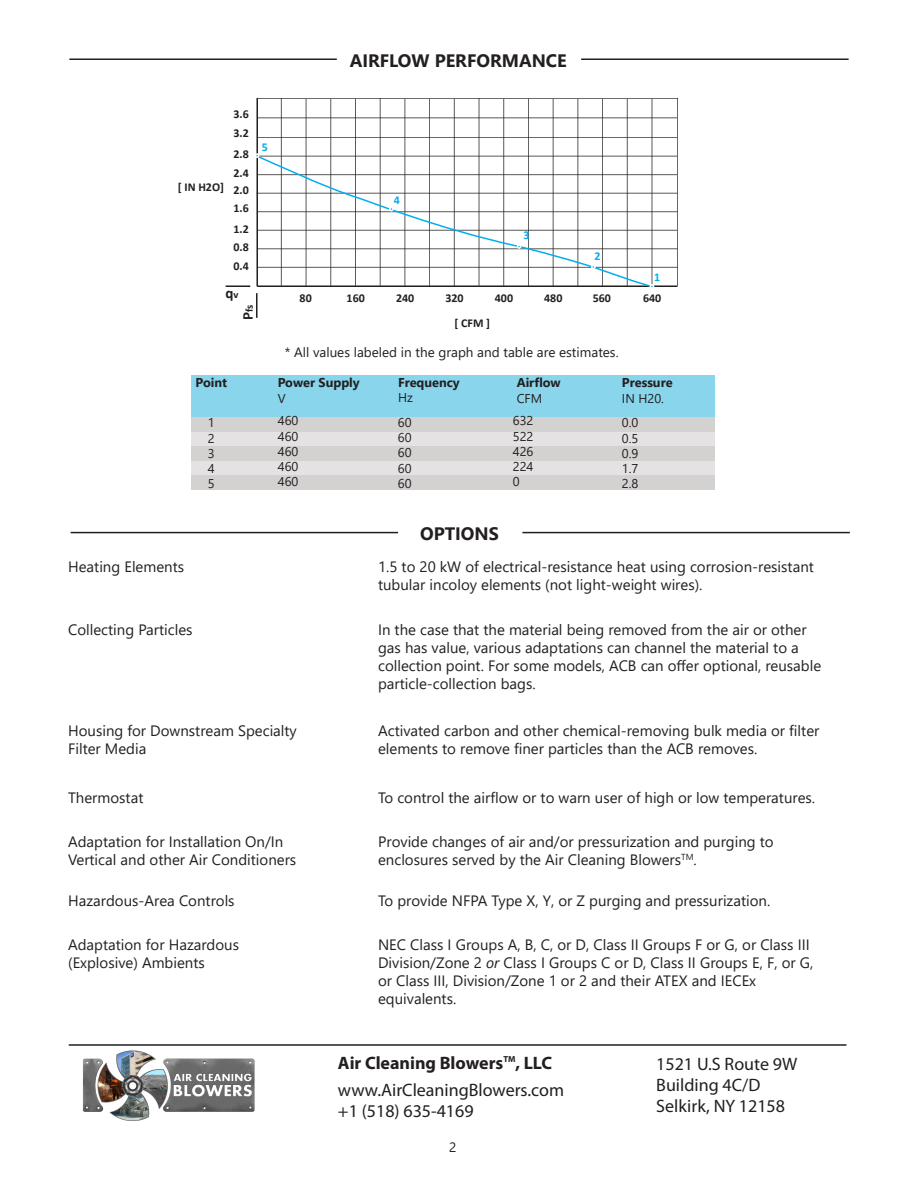
<style>
.page{position:relative;width:918px;height:1188px;background:#fff}
.page>*{position:absolute;margin:0;border:0;box-sizing:border-box;transform-origin:0 0}
.t1{font:18px "Myriad Pro";color:#231f20}
.t2{font:700 18px "Segoe UI";color:#231f20}
.t3{font:700 18px "Myriad Pro";color:#231f20}
.t4{font:15px/18px "Segoe UI";color:#231f20}
.Sub_Head{font:700 15px "Calibri";color:#231f20}
.t5{font:13.5px "Segoe UI";color:#231f20}
.t6{font:12.75px "Segoe UI";color:#231f20}
.t7{font:700 12.75px "Segoe UI";color:#231f20}
.Sub_Head-2{font:700 12px "Calibri";color:#231f20}
.Sub_Head-3{font:700 12px "Calibri";color:#00aeef}
.Sub_Head-4{font:700 10.5px "Calibri";color:#231f20}
.s1{font-size:10.5px}
.s2{font-size:15px}
.s3{font-style:italic}
</style>
<div class="page">
<div style="left:191px;top:475px;width:524px;height:15px;background:#d4d1d1"></div>
<hr style="left:256px;top:98px;width:2px;height:188px;background:#231f20">
<hr style="left:257px;top:285px;width:420px;height:2px;background:#231f20">
<hr style="left:258px;top:267px;width:420px;height:1px;background:#231f20">
<hr style="left:257px;top:211px;width:421px;height:1px;background:#231f20">
<hr style="left:258px;top:249px;width:420px;height:1px;background:#231f20">
<hr style="left:257px;top:193px;width:420px;height:1px;background:#231f20">
<hr style="left:257px;top:156px;width:420px;height:1px;background:#231f20">
<hr style="left:257px;top:230px;width:420px;height:1px;background:#231f20">
<hr style="left:258px;top:174px;width:419px;height:1px;background:#231f20">
<hr style="left:258px;top:137px;width:419px;height:1px;background:#231f20">
<hr style="left:258px;top:98px;width:420px;height:1px;background:#231f20">
<hr style="left:258px;top:118px;width:419px;height:1px;background:#231f20">
<hr style="left:306px;top:99px;width:1px;height:187px;background:#231f20">
<hr style="left:405px;top:99px;width:1px;height:187px;background:#231f20">
<hr style="left:503px;top:99px;width:1px;height:187px;background:#231f20">
<hr style="left:331px;top:99px;width:1px;height:187px;background:#231f20">
<hr style="left:429px;top:99px;width:1px;height:187px;background:#231f20">
<hr style="left:528px;top:99px;width:1px;height:187px;background:#231f20">
<hr style="left:355px;top:99px;width:1px;height:187px;background:#231f20">
<hr style="left:454px;top:99px;width:1px;height:187px;background:#231f20">
<hr style="left:553px;top:99px;width:1px;height:187px;background:#231f20">
<hr style="left:578px;top:99px;width:1px;height:187px;background:#231f20">
<hr style="left:602px;top:99px;width:1px;height:187px;background:#231f20">
<hr style="left:627px;top:99px;width:1px;height:187px;background:#231f20">
<hr style="left:652px;top:99px;width:1px;height:187px;background:#231f20">
<hr style="left:677px;top:98px;width:1px;height:188px;background:#231f20">
<hr style="left:281px;top:98px;width:1px;height:188px;background:#231f20">
<hr style="left:380px;top:98px;width:1px;height:188px;background:#231f20">
<hr style="left:479px;top:98px;width:1px;height:188px;background:#231f20">
<hr style="left:226px;top:285px;width:24px;height:2px;background:#231f20">
<hr style="left:256px;top:293px;width:2px;height:25px;background:#231f20">
<svg style="left:256px;top:154px;width:400px;height:133px"></svg>
<svg style="left:650px;top:284px;width:4px;height:3px"></svg>
<svg style="left:591px;top:265px;width:5px;height:4px"></svg>
<svg style="left:256px;top:153px;width:3px;height:5px"></svg>
<svg style="left:389px;top:207px;width:5px;height:4px"></svg>
<svg style="left:517px;top:244px;width:4px;height:5px"></svg>
<hr style="left:581px;top:58px;width:268px;height:2px;background:#231f20">
<hr style="left:69px;top:58px;width:268px;height:2px;background:#231f20">
<hr style="left:522px;top:532px;width:328px;height:1px;background:#231f20">
<hr style="left:71px;top:532px;width:327px;height:1px;background:#231f20">
<hr style="left:69px;top:1044px;width:777px;height:2px;background:#231f20">
<img style="left:83px;top:1050px;width:172px;height:71px">
<div style="left:191px;top:375px;width:524px;height:42px;background:#88d5ec"></div>
<div style="left:191px;top:460px;width:524px;height:15px;background:#e5e2e3"></div>
<div style="left:191px;top:431px;width:524px;height:15px;background:#e5e2e3"></div>
<div style="left:191px;top:446px;width:524px;height:14px;background:#d4d1d1"></div>
<div style="left:191px;top:417px;width:524px;height:14px;background:#d4d1d1"></div>
<p class="t2" style="left:350px;top:44px;width:218px">AIRFLOW PERFORMANCE</p>
<p class="Sub_Head-2" style="left:234px;top:106px;width:17px">3.6</p>
<p class="Sub_Head-2" style="left:234px;top:124px;width:17px">3.2</p>
<p class="Sub_Head-2" style="left:234px;top:145px;width:17px">2.8</p>
<p class="Sub_Head-2" style="left:178px;top:178px;width:48px">[ IN H2O]</p>
<p class="Sub_Head-2" style="left:234px;top:165px;width:17px">2.4</p>
<p class="Sub_Head-2" style="left:234px;top:181px;width:17px">2.0</p>
<p class="Sub_Head-2" style="left:234px;top:199px;width:17px">1.6</p>
<p class="Sub_Head-2" style="left:234px;top:220px;width:17px">1.2</p>
<p class="Sub_Head-2" style="left:234px;top:239px;width:17px">0.8</p>
<p class="Sub_Head-2" style="left:234px;top:258px;width:17px">0.4</p>
<p class="Sub_Head" style="left:225px;top:282px;width:15px">q<span class="s1">v</span></p>
<p class="Sub_Head-4" style="left:242px;top:320px;width:17px;rotate:-90deg"><span class="s2">P</span>fs</p>
<p class="Sub_Head-3" style="left:262px;top:139px;width:8px">5</p>
<p class="t7" style="left:196px;top:370px;width:33px">Point</p>
<p class="t6" style="left:208px;top:411px;width:8px">1</p>
<p class="t6" style="left:208px;top:426px;width:8px">2</p>
<p class="t6" style="left:208px;top:441px;width:8px">3</p>
<p class="t6" style="left:208px;top:457px;width:8px">4</p>
<p class="t6" style="left:208px;top:472px;width:8px">5</p>
<p class="Sub_Head-2" style="left:300px;top:290px;width:14px">80</p>
<p class="Sub_Head-3" style="left:394px;top:191px;width:8px">4</p>
<p class="Sub_Head-3" style="left:523px;top:227px;width:8px">3</p>
<p class="Sub_Head-3" style="left:594px;top:247px;width:8px">2</p>
<p class="Sub_Head-3" style="left:654px;top:269px;width:8px">1</p>
<p class="Sub_Head-2" style="left:347px;top:290px;width:20px">160</p>
<p class="Sub_Head-2" style="left:396px;top:290px;width:20px">240</p>
<p class="Sub_Head-2" style="left:445px;top:290px;width:20px">320</p>
<p class="Sub_Head-2" style="left:495px;top:290px;width:20px">400</p>
<p class="Sub_Head-2" style="left:544px;top:290px;width:20px">480</p>
<p class="Sub_Head-2" style="left:593px;top:290px;width:20px">560</p>
<p class="Sub_Head-2" style="left:643px;top:290px;width:20px">640</p>
<p class="Sub_Head-2" style="left:455px;top:314px;width:37px">[ CFM ]</p>
<p class="t5" style="left:285px;top:339px;width:335px">* All values labeled in the graph and table are estimates.</p>
<p class="t7" style="left:278px;top:371px;width:83px">Power Supply</p>
<p class="t6" style="left:278px;top:386px;width:9px">V</p>
<p class="t6" style="left:278px;top:409px;width:22px">460</p>
<p class="t6" style="left:278px;top:424px;width:22px">460</p>
<p class="t6" style="left:278px;top:439px;width:22px">460</p>
<p class="t6" style="left:278px;top:455px;width:22px">460</p>
<p class="t6" style="left:278px;top:470px;width:22px">460</p>
<p class="t7" style="left:398px;top:370px;width:63px">Frequency</p>
<p class="t6" style="left:398px;top:386px;width:16px">Hz</p>
<p class="t6" style="left:398px;top:410px;width:15px">60</p>
<p class="t6" style="left:398px;top:425px;width:15px">60</p>
<p class="t6" style="left:398px;top:441px;width:15px">60</p>
<p class="t6" style="left:398px;top:456px;width:15px">60</p>
<p class="t6" style="left:398px;top:471px;width:15px">60</p>
<p class="t7" style="left:517px;top:371px;width:46px">Airflow</p>
<p class="t6" style="left:517px;top:386px;width:27px">CFM</p>
<p class="t6" style="left:513px;top:409px;width:22px">632</p>
<p class="t6" style="left:513px;top:424px;width:22px">522</p>
<p class="t6" style="left:513px;top:439px;width:22px">426</p>
<p class="t6" style="left:513px;top:455px;width:22px">224</p>
<p class="t6" style="left:513px;top:470px;width:8px">0</p>
<p class="t7" style="left:622px;top:371px;width:52px">Pressure</p>
<p class="t6" style="left:622px;top:386px;width:43px">IN H20.</p>
<p class="t6" style="left:622px;top:411px;width:18px">0.0</p>
<p class="t6" style="left:622px;top:426px;width:18px">0.5</p>
<p class="t6" style="left:622px;top:441px;width:18px">0.9</p>
<p class="t6" style="left:622px;top:457px;width:18px">1.7</p>
<p class="t6" style="left:622px;top:472px;width:18px">2.8</p>
<p class="t2" style="left:420px;top:517px;width:80px">OPTIONS</p>
<p class="t4" style="left:68px;top:556px;width:118px">Heating Elements</p>
<p class="t4" style="left:68px;top:619px;width:126px">Collecting Particles</p>
<p class="t4" style="left:68px;top:720px;width:230px">Housing for Downstream Specialty<br>Filter Media</p>
<p class="t4" style="left:68px;top:788px;width:77px">Thermostat</p>
<p class="t4" style="left:68px;top:831px;width:217px">Adaptation for Installation On/In</p>
<p class="t4" style="left:68px;top:849px;width:230px">Vertical and other Air Conditioners</p>
<p class="t4" style="left:68px;top:890px;width:168px">Hazardous-Area Controls</p>
<p class="t4" style="left:68px;top:935px;width:172px">Adaptation for Hazardous</p>
<p class="t4" style="left:68px;top:953px;width:138px">(Explosive) Ambients</p>
<p class="t4" style="left:378px;top:556px;width:437px">1.5 to 20 kW of electrical-resistance heat using corrosion-resistant tubular incoloy elements (not light-weight wires).</p>
<p class="t4" style="left:378px;top:619px;width:445px">In the case that the material being removed from the air or other gas has value, various adaptations can channel the material to a collection point. For some models, ACB can offer optional, reusable particle-collection bags.</p>
<p class="t4" style="left:378px;top:720px;width:443px">Activated carbon and other chemical-removing bulk media or filter</p>
<p class="t4" style="left:378px;top:738px;width:381px">elements to remove finer particles than the ACB removes.</p>
<p class="t4" style="left:378px;top:788px;width:439px">To control the airflow or to warn user of high or low temperatures.</p>
<p class="t4" style="left:378px;top:831px;width:397px">Provide changes of air and/or pressurization and purging to</p>
<p class="t4" style="left:378px;top:849px;width:320px">enclosures served by the Air Cleaning Blowers<sup>TM</sup>.</p>
<p class="t4" style="left:378px;top:890px;width:394px">To provide NFPA Type X, Y, or Z purging and pressurization.</p>
<p class="t4" style="left:378px;top:935px;width:437px">NEC Class I Groups A, B, C, or D, Class II Groups F or G, or Class III<br>Division/Zone 2 <span class="s3">or</span> Class I Groups C or D, Class II Groups E, F, or G, or Class III, Division/Zone 1 or 2 and their ATEX and IECEx</p>
<p class="t4" style="left:378px;top:989px;width:80px">equivalents.</p>
<p class="t3" style="left:338px;top:1051px;width:216px">Air Cleaning Blowers<sup>TM</sup>, LLC</p>
<p class="t1" style="left:656px;top:1053px;width:143px">1521 U.S Route 9W</p>
<p class="t1" style="left:656px;top:1074px;width:106px">Building 4C/D</p>
<p class="t1" style="left:656px;top:1095px;width:130px">Selkirk, NY 12158</p>
<p class="t1" style="left:338px;top:1078px;width:228px">www.AirCleaningBlowers.com</p>
<p class="t1" style="left:338px;top:1099px;width:137px">+1 (518) 635-4169</p>
<p class="t5" style="left:449px;top:1134px;width:9px">2</p>
</div>
